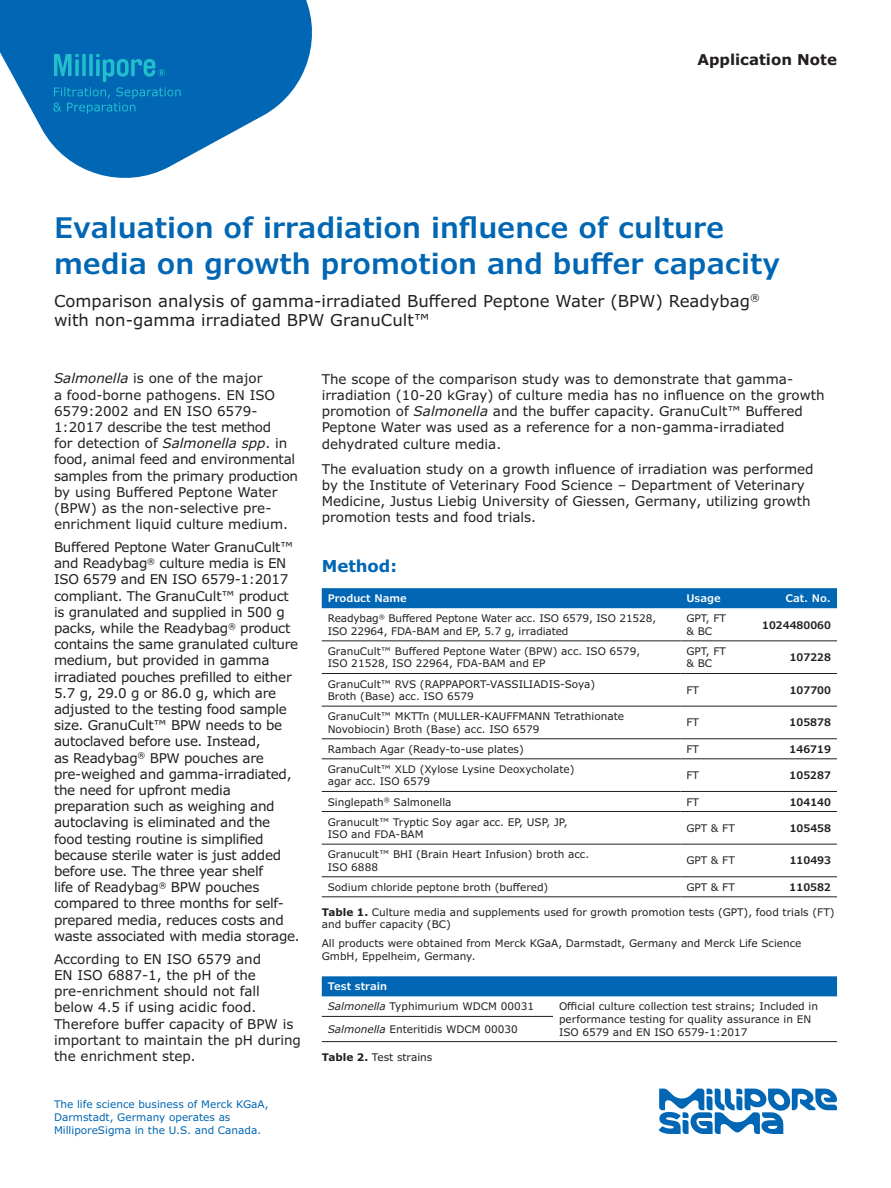
<style>
.page{position:relative;width:891px;height:1188px;background:#fff}
.page>*{position:absolute;margin:0;border:0;box-sizing:border-box;transform-origin:0 0}
.t1{font:600 28.5px/36px "Verdana Pro";color:#0166b3}
.t2{font:16.5px/19.5px "Verdana Pro";color:#231f20}
.t3{font:700 16.5px "Verdana Pro";color:#0166b3}
.t4{font:700 15px "Verdana Pro";color:#231f20}
.t5{font:13.5px/16.2px "Verdana Pro";color:#231f20}
.t6{font:13.5px/16.2px "Verdana Pro";letter-spacing:-.02em;color:#231f20}
.t7{font:10.5px/12.6px "Verdana Pro";color:#231f20}
.t8{font:10.5px/12.6px "Verdana Pro";color:#0166b3}
.t9{font:600 10.5px "Verdana Pro";color:#231f20}
.t10{font:600 10.5px "Verdana Pro";color:#fff}
.s1{font-style:italic}
.s2{font-weight:700}
.s3{font-weight:600;color:#fff}
</style>
<div class="page">
<svg style="left:0;top:0;width:312px;height:178px;fill:#0166b3"></svg>
<svg style="left:53px;top:54px;width:128px;height:60px;background:#0778b8"></svg>
<div style="left:322px;top:588px;width:515px;height:20px;background:#0166b3"></div>
<hr style="left:322px;top:640px;width:358px;height:1px;background:#231f20">
<hr style="left:680px;top:640px;width:62px;height:1px;background:#231f20">
<hr style="left:742px;top:640px;width:95px;height:1px;background:#231f20">
<hr style="left:322px;top:673px;width:358px;height:1px;background:#231f20">
<hr style="left:680px;top:673px;width:62px;height:1px;background:#231f20">
<hr style="left:742px;top:673px;width:95px;height:1px;background:#231f20">
<hr style="left:322px;top:706px;width:358px;height:1px;background:#231f20">
<hr style="left:680px;top:706px;width:62px;height:1px;background:#231f20">
<hr style="left:742px;top:706px;width:95px;height:1px;background:#231f20">
<hr style="left:322px;top:738px;width:358px;height:1px;background:#231f20">
<hr style="left:680px;top:738px;width:62px;height:1px;background:#231f20">
<hr style="left:742px;top:738px;width:95px;height:1px;background:#231f20">
<hr style="left:322px;top:758px;width:358px;height:1px;background:#231f20">
<hr style="left:680px;top:758px;width:62px;height:1px;background:#231f20">
<hr style="left:742px;top:758px;width:95px;height:1px;background:#231f20">
<hr style="left:322px;top:791px;width:358px;height:1px;background:#231f20">
<hr style="left:680px;top:791px;width:62px;height:1px;background:#231f20">
<hr style="left:742px;top:791px;width:95px;height:1px;background:#231f20">
<hr style="left:322px;top:811px;width:358px;height:1px;background:#231f20">
<hr style="left:680px;top:811px;width:62px;height:1px;background:#231f20">
<hr style="left:742px;top:811px;width:95px;height:1px;background:#231f20">
<hr style="left:322px;top:844px;width:358px;height:1px;background:#231f20">
<hr style="left:680px;top:844px;width:62px;height:1px;background:#231f20">
<hr style="left:742px;top:844px;width:95px;height:1px;background:#231f20">
<hr style="left:322px;top:876px;width:358px;height:1px;background:#231f20">
<hr style="left:680px;top:876px;width:62px;height:1px;background:#231f20">
<hr style="left:742px;top:876px;width:95px;height:1px;background:#231f20">
<hr style="left:322px;top:896px;width:358px;height:1px;background:#231f20">
<hr style="left:680px;top:896px;width:62px;height:1px;background:#231f20">
<hr style="left:742px;top:896px;width:95px;height:1px;background:#231f20">
<div style="left:322px;top:976px;width:515px;height:20px;background:#0166b3"></div>
<hr style="left:553px;top:1041px;width:284px;height:1px;background:#231f20">
<hr style="left:322px;top:1016px;width:231px;height:1px;background:#231f20">
<hr style="left:322px;top:1041px;width:231px;height:1px;background:#231f20">
<svg style="left:659px;top:1089px;width:178px;height:45px"></svg>
<h3 class="t4" style="left:697px;top:50px;width:141px">Application Note</h3>
<h1 class="t1" style="left:54px;top:210px;width:728px">Evaluation of irradiation influence of culture media on growth promotion and buffer capacity</h1>
<h2 class="t2" style="left:54px;top:291px;width:707px">Comparison analysis of gamma-irradiated Buffered Peptone Water (BPW) Readybag<sup>® </sup>with non-gamma irradiated BPW GranuCult™</h2>
<p class="t5" style="left:54px;top:371px;width:246px"><span class="s1">Salmonella</span> is one of the major<br>a food-borne pathogens. EN ISO<br>6579:2002 and EN ISO 6579-<br>1:2017 describe the test method<br>for detection of <span class="s1">Salmonella spp</span>. in food, animal feed and environmental samples from the primary production by using Buffered Peptone Water (BPW) as the non-selective pre&shy;enrichment liquid culture medium.</p>
<p class="t6" style="left:54px;top:539px;width:247px">Buffered Peptone Water GranuCult™ and Readybag<sup>®</sup> culture media is EN ISO 6579 and EN ISO 6579-1:2017 compliant. The GranuCult™ product is granulated and supplied in 500 g packs, while the Readybag<sup>®</sup> product contains the same granulated culture medium, but provided in gamma irradiated pouches prefilled to either 5.7 g, 29.0 g or 86.0 g, which are adjusted to the testing food sample size. GranuCult™ BPW needs to be autoclaved before use. Instead,<br>as Readybag<sup>®</sup> BPW pouches are pre-weighed and gamma-irradiated, the need for upfront media preparation such as weighing and autoclaving is eliminated and the food testing routine is simplified because sterile water is just added before use. The three year shelf<br>life of Readybag<sup>®</sup> BPW pouches compared to three months for self&shy;prepared media, reduces costs and waste associated with media storage.</p>
<p class="t5" style="left:54px;top:951px;width:249px">According to EN ISO 6579 and<br>EN ISO 6887-1, the pH of the pre-enrichment should not fall below 4.5 if using acidic food.<br>Therefore buffer capacity of BPW is important to maintain the pH during the enrichment step.</p>
<p class="t8" style="left:54px;top:1098px;width:216px">The life science business of Merck KGaA,<br>Darmstadt, Germany operates as<br>MilliporeSigma in the U.S. and Canada.</p>
<p class="t5" style="left:322px;top:371px;width:505px">The scope of the comparison study was to demonstrate that gamma&shy;irradiation (10-20 kGray) of culture media has no influence on the growth promotion of <span class="s1">Salmonella</span> and the buffer capacity. GranuCult™ Buffered Peptone Water was used as a reference for a non-gamma-irradiated dehydrated culture media.</p>
<p class="t5" style="left:322px;top:461px;width:493px">The evaluation study on a growth influence of irradiation was performed by the Institute of Veterinary Food Science – Department of Veterinary Medicine, Justus Liebig University of Giessen, Germany, utilizing growth promotion tests and food trials.</p>
<h2 class="t3" style="left:322px;top:556px;width:77px">Method:</h2>
<p class="t10" style="left:328px;top:592px;width:80px">Product Name</p>
<p class="t10" style="left:686px;top:592px;width:36px">Usage</p>
<p class="t10" style="left:785px;top:592px;width:47px">Cat. No.</p>
<p class="t7" style="left:328px;top:612px;width:330px">Readybag<sup>®</sup> Buffered Peptone Water acc. ISO 6579, ISO 21528,<br>ISO 22964, FDA-BAM and EP, 5.7 g, irradiated</p>
<p class="t7" style="left:686px;top:612px;width:41px">GPT, FT &amp; BC</p>
<p class="t9" style="left:762px;top:618px;width:70px">1024480060</p>
<p class="t7" style="left:328px;top:645px;width:314px">GranuCult™ Buffered Peptone Water (BPW) acc. ISO 6579,<br>ISO 21528, ISO 22964, FDA-BAM and EP</p>
<p class="t7" style="left:686px;top:645px;width:41px">GPT, FT &amp; BC</p>
<p class="t9" style="left:790px;top:651px;width:43px">107228</p>
<p class="t7" style="left:328px;top:678px;width:269px">GranuCult™ RVS (RAPPAPORT-VASSILIADIS-Soya)<br>Broth (Base) acc. ISO 6579</p>
<p class="t7" style="left:686px;top:684px;width:14px">FT</p>
<p class="t9" style="left:790px;top:683px;width:43px">107700</p>
<p class="t7" style="left:328px;top:710px;width:298px">GranuCult™ MKTTn (MULLER-KAUFFMANN Tetrathionate<br>Novobiocin) Broth (Base) acc. ISO 6579</p>
<p class="t7" style="left:686px;top:717px;width:14px">FT</p>
<p class="t9" style="left:790px;top:716px;width:43px">105878</p>
<p class="t7" style="left:328px;top:743px;width:198px">Rambach Agar (Ready-to-use plates)</p>
<p class="t7" style="left:686px;top:743px;width:14px">FT</p>
<p class="t9" style="left:790px;top:742px;width:43px">146719</p>
<p class="t7" style="left:328px;top:763px;width:248px">GranuCult™ XLD (Xylose Lysine Deoxycholate) agar acc. ISO 6579</p>
<p class="t7" style="left:686px;top:769px;width:14px">FT</p>
<p class="t9" style="left:790px;top:769px;width:43px">105287</p>
<p class="t7" style="left:328px;top:796px;width:125px">Singlepath<sup>®</sup> Salmonella</p>
<p class="t7" style="left:686px;top:796px;width:14px">FT</p>
<p class="t9" style="left:790px;top:795px;width:43px">104140</p>
<p class="t7" style="left:328px;top:816px;width:241px">Granucult™ Tryptic Soy agar acc. EP, USP, JP,<br>ISO and FDA-BAM</p>
<p class="t7" style="left:686px;top:822px;width:50px">GPT &amp; FT</p>
<p class="t9" style="left:790px;top:821px;width:43px">105458</p>
<p class="t7" style="left:328px;top:848px;width:263px">Granucult™ BHI (Brain Heart Infusion) broth acc.<br>ISO 6888</p>
<p class="t7" style="left:686px;top:855px;width:50px">GPT &amp; FT</p>
<p class="t9" style="left:790px;top:854px;width:43px">110493</p>
<p class="t7" style="left:328px;top:881px;width:222px">Sodium chloride peptone broth (buffered)</p>
<p class="t7" style="left:686px;top:881px;width:50px">GPT &amp; FT</p>
<p class="t9" style="left:790px;top:880px;width:43px">110582</p>
<p class="t7" style="left:322px;top:906px;width:514px"><span class="s2">Table 1.</span> Culture media and supplements used for growth promotion tests (GPT), food trials (FT) and buffer capacity (BC)</p>
<p class="t7" style="left:322px;top:937px;width:481px">All products were obtained from Merck KGaA, Darmstadt, Germany and Merck Life Science<br>GmbH, Eppelheim, Germany.</p>
<p class="t7" style="left:328px;top:977px;width:208px;line-height:20.1px"><span class="s3">Test strain<br></span><span class="s1">Salmonella</span> Typhimurium WDCM 00031</p>
<p class="t7" style="left:559px;top:1000px;width:261px">Official culture collection test strains; Included in performance testing for quality assurance in EN</p>
<p class="t7" style="left:328px;top:1023px;width:192px"><span class="s1">Salmonella</span> Enteritidis WDCM 00030</p>
<p class="t7" style="left:559px;top:1026px;width:190px">ISO 6579 and EN ISO 6579-1:2017</p>
<p class="t7" style="left:322px;top:1051px;width:112px"><span class="s2">Table 2.</span> Test strains</p>
</div>
